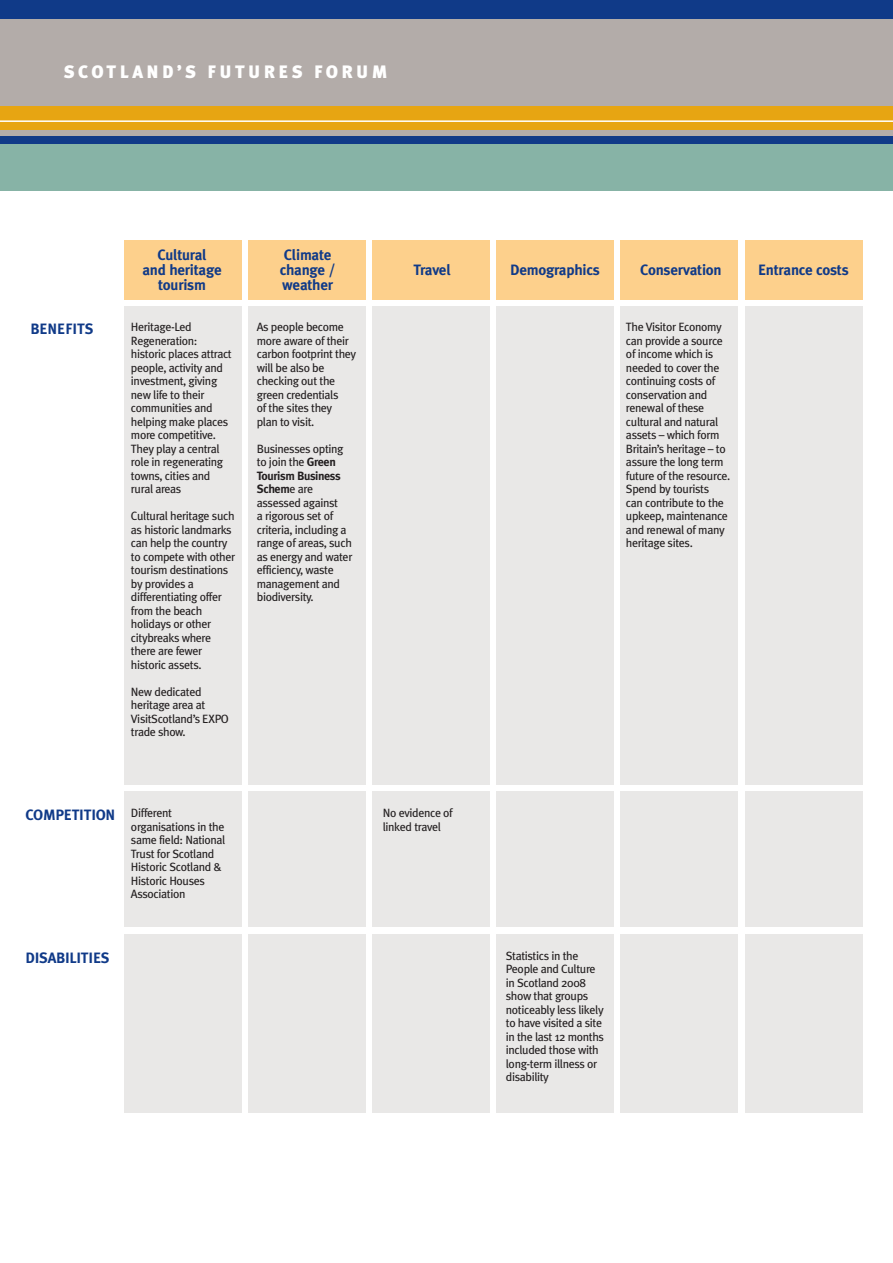
<style>
.page{position:relative;width:893px;height:1263px;background:#fff}
.page>*{position:absolute;margin:0;border:0;box-sizing:border-box;transform-origin:0 0}
.t1{font:900 18px "Meta Plus";letter-spacing:.19em;color:#fff}
.t2{font:700 15px/15px "Meta Plus";letter-spacing:-.015em;color:#103a88;text-align:center}
.t3{font:12px/13.5px "Meta Plus";letter-spacing:-.03em;color:#231f20}
.s1{font-weight:700}
</style>
<div class="page">
<div style="left:0;top:0;width:893px;height:19px;background:#103a88"></div>
<div style="left:0;top:136px;width:893px;height:9px;background:#103a88"></div>
<div style="left:0;top:19px;width:893px;height:117px;background:#b3aca9"></div>
<div style="left:0;top:106px;width:893px;height:24px;background:#e7a512"></div>
<hr style="left:0;top:120px;width:893px;height:2px;background:#fff">
<div style="left:0;top:145px;width:893px;height:46px;background:#87b3a6"></div>
<div style="left:124px;top:306px;width:117px;height:478px;background:#e9e8e7"></div>
<div style="left:248px;top:306px;width:118px;height:478px;background:#e9e8e7"></div>
<div style="left:372px;top:306px;width:118px;height:478px;background:#e9e8e7"></div>
<div style="left:496px;top:306px;width:118px;height:478px;background:#e9e8e7"></div>
<div style="left:621px;top:306px;width:117px;height:478px;background:#e9e8e7"></div>
<div style="left:745px;top:306px;width:117px;height:478px;background:#e9e8e7"></div>
<div style="left:124px;top:240px;width:117px;height:60px;background:#fdd08c"></div>
<div style="left:248px;top:240px;width:118px;height:60px;background:#fdd08c"></div>
<div style="left:372px;top:240px;width:118px;height:60px;background:#fdd08c"></div>
<div style="left:496px;top:240px;width:118px;height:60px;background:#fdd08c"></div>
<div style="left:621px;top:240px;width:117px;height:60px;background:#fdd08c"></div>
<div style="left:745px;top:240px;width:117px;height:60px;background:#fdd08c"></div>
<div style="left:124px;top:792px;width:117px;height:135px;background:#e9e8e7"></div>
<div style="left:248px;top:792px;width:118px;height:135px;background:#e9e8e7"></div>
<div style="left:372px;top:792px;width:118px;height:135px;background:#e9e8e7"></div>
<div style="left:496px;top:792px;width:118px;height:135px;background:#e9e8e7"></div>
<div style="left:621px;top:792px;width:117px;height:135px;background:#e9e8e7"></div>
<div style="left:745px;top:792px;width:117px;height:135px;background:#e9e8e7"></div>
<div style="left:124px;top:934px;width:117px;height:178px;background:#e9e8e7"></div>
<div style="left:248px;top:934px;width:118px;height:178px;background:#e9e8e7"></div>
<div style="left:372px;top:934px;width:118px;height:178px;background:#e9e8e7"></div>
<div style="left:496px;top:934px;width:118px;height:178px;background:#e9e8e7"></div>
<div style="left:621px;top:934px;width:117px;height:178px;background:#e9e8e7"></div>
<div style="left:745px;top:934px;width:117px;height:178px;background:#e9e8e7"></div>
<h1 class="t1" style="left:64px;top:61px;width:325px">SCOTLAND’S FUTURES FORUM</h1>
<p class="t2" style="left:142px;top:247px;width:81px">Cultural<br>and heritage tourism</p>
<p class="t2" style="left:280px;top:247px;width:57px;text-align:left">Climate change / weather</p>
<p class="t2" style="left:30px;top:322px;width:65px">BENEFITS</p>
<p class="t3" style="left:131px;top:320px;width:102px">Heritage-Led<br>Regeneration: historic places attract people, activity and investment, giving new life to their communities and helping make places more competitive.<br>They play a central role in regenerating towns, cities and rural areas</p>
<p class="t3" style="left:131px;top:509px;width:106px">Cultural heritage such as historic landmarks can help the country to compete with other tourism destinations by provides a differentiating offer from the beach holidays or other citybreaks where there are fewer historic assets.</p>
<p class="t3" style="left:131px;top:685px;width:100px">New dedicated heritage area at<br>VisitScotland’s EXPO trade show.</p>
<p class="t3" style="left:257px;top:320px;width:101px">As people become more aware of their carbon footprint they will be also be checking out the green credentials<br>of the sites they plan to visit.</p>
<p class="t3" style="left:257px;top:442px;width:97px">Businesses opting to join the <span class="s1">Green<br>Tourism Business<br>Schem</span>e are assessed against<br>a rigorous set of criteria, including a range of areas, such as energy and water efficiency, waste management and biodiversity.</p>
<p class="t2" style="left:413px;top:263px;width:39px">Travel</p>
<p class="t2" style="left:510px;top:263px;width:91px">Demographics</p>
<p class="t2" style="left:640px;top:263px;width:83px">Conservation</p>
<p class="t2" style="left:758px;top:263px;width:92px">Entrance costs</p>
<p class="t3" style="left:626px;top:320px;width:106px">The Visitor Economy can provide a source of income which is needed to cover the continuing costs of conservation and renewal of these cultural and natural assets – which form<br>Britain’s heritage – to assure the long term future of the resource.<br>Spend by tourists<br>can contribute to the upkeep, maintenance and renewal of many heritage sites.</p>
<p class="t2" style="left:26px;top:808px;width:148px">COMPETITION <sup>Different</sup></p>
<p class="t3" style="left:131px;top:820px;width:96px">organisations in the same field: National<br>Trust for Scotland<br>Historic Scotland &amp;<br>Historic Houses<br>Association</p>
<p class="t3" style="left:383px;top:806px;width:72px">No evidence of linked travel</p>
<p class="t2" style="left:26px;top:950px;width:86px">DISABILITIES</p>
<p class="t3" style="left:506px;top:949px;width:100px">Statistics in the<br>People and Culture in Scotland 2008 show that groups noticeably less likely to have visited a site in the last 12 months included those with long-term illness or disability</p>
</div>
